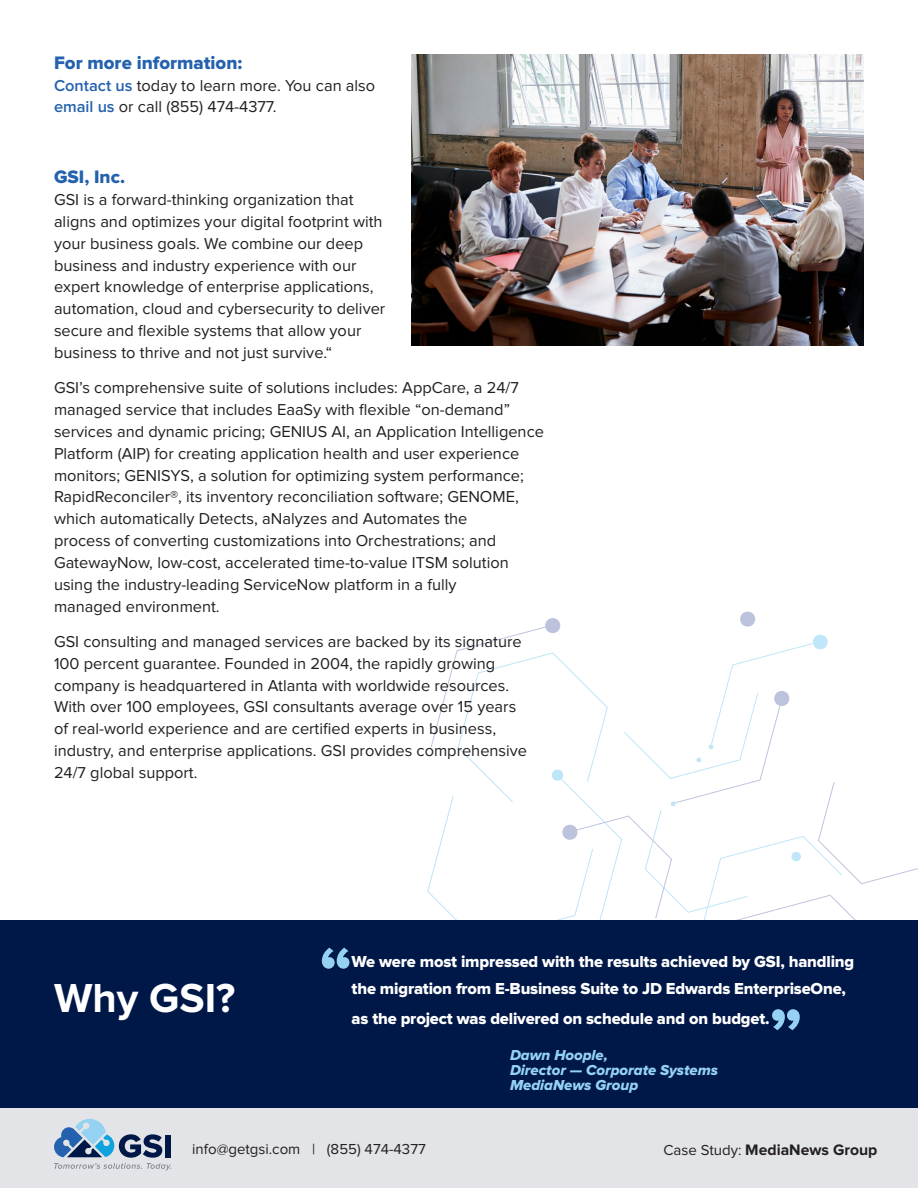
<style>
.page{position:relative;width:918px;height:1188px;background:#fff}
.page>*{position:absolute;margin:0;border:0;box-sizing:border-box;transform-origin:0 0}
.t1{font:66px "Proxima Nova Extrabld";color:#95d2f2}
.t2{font:700 42px "Proxima Nova";color:#fff}
.t3{font:18.75px "Proxima Nova Extrabld";color:#2461ae}
.t4{font:16.5px/27px "Proxima Nova Extrabld";letter-spacing:-.01em;color:#fff}
.t5{font:16.35px/21.9px "Proxima Nova";color:#231f20}
.t6{font:700 15.75px "Proxima Nova";color:#231f20}
.t7{font:15px/15px "Proxima Nova Extrabld It";color:#95d2f2}
.t8{font:15px "Proxima Nova";color:#231f20}
.s1{font-weight:600;color:#2461ae}
.s2{font-weight:400;font-size:15px}
</style>
<div class="page">
<svg style="left:427px;top:611px;width:491px;height:310px"></svg>
<div style="left:0;top:1107px;width:918px;height:81px;background:#e2e4e7"></div>
<svg style="left:54px;top:1119px;width:118px;height:51px"></svg>
<div style="left:0;top:921px;width:918px;height:187px;background:#001848"></div>
<img style="left:411px;top:54px;width:453px;height:292px">
<p class="t3" style="left:54px;top:54px;width:190px">For more information:</p>
<p class="t5" style="left:54px;top:75px;width:323px"><span class="s1">Contact us</span> today to learn more. You can also <span class="s1">email us</span> or call (855) 474-4377.</p>
<p class="t3" style="left:54px;top:168px;width:73px">GSI, Inc.</p>
<p class="t5" style="left:54px;top:189px;width:333px">GSI is a forward-thinking organization that aligns and optimizes your digital footprint with your business goals. We combine our deep business and industry experience with our expert knowledge of enterprise applications, automation, cloud and cybersecurity to deliver secure and flexible systems that allow your business to thrive and not just survive.“</p>
<p class="t5" style="left:54px;top:378px;width:492px">GSI’s comprehensive suite of solutions includes: AppCare, a 24/7 managed service that includes EaaSy with flexible “on-demand” services and dynamic pricing; GENIUS AI, an Application Intelligence Platform (AIP) for creating application health and user experience monitors; GENISYS, a solution for optimizing system performance; RapidReconciler®, its inventory reconciliation software; GENOME, which automatically Detects, aNalyzes and Automates the<br>process of converting customizations into Orchestrations; and GatewayNow, low-cost, accelerated time-to-value ITSM solution using the industry-leading ServiceNow platform in a fully<br>managed environment.</p>
<p class="t5" style="left:54px;top:631px;width:475px">GSI consulting and managed services are backed by its signature 100 percent guarantee. Founded in 2004, the rapidly growing company is headquartered in Atlanta with worldwide resources.<br>With over 100 employees, GSI consultants average over 15 years of real-world experience and are certified experts in business, industry, and enterprise applications. GSI provides comprehensive 24/7 global support.</p>
<p class="t2" style="left:54px;top:974px;width:183px">Why GSI?</p>
<p class="t1" style="left:320px;top:940px;width:34px">“</p>
<p class="t4" style="left:352px;top:949px;width:504px">We were most impressed with the results achieved by GSI, handling the migration from E-Business Suite to JD Edwards EnterpriseOne,</p>
<p class="t4" style="left:352px;top:1006px;width:419px">as the project was delivered on schedule and on budget.</p>
<p class="t7" style="left:510px;top:1048px;width:99px">Dawn Hoople,</p>
<p class="t1" style="left:769px;top:1002px;width:34px">”</p>
<p class="t7" style="left:510px;top:1063px;width:210px">Director — Corporate Systems<br>MediaNews Group</p>
<p class="t8" style="left:192px;top:1142px;width:235px">info@getgsi.com | (855) 474-4377</p>
<p class="t6" style="left:664px;top:1140px;width:215px"><span class="s2">Case Study:</span> MediaNews Group</p>
</div>
